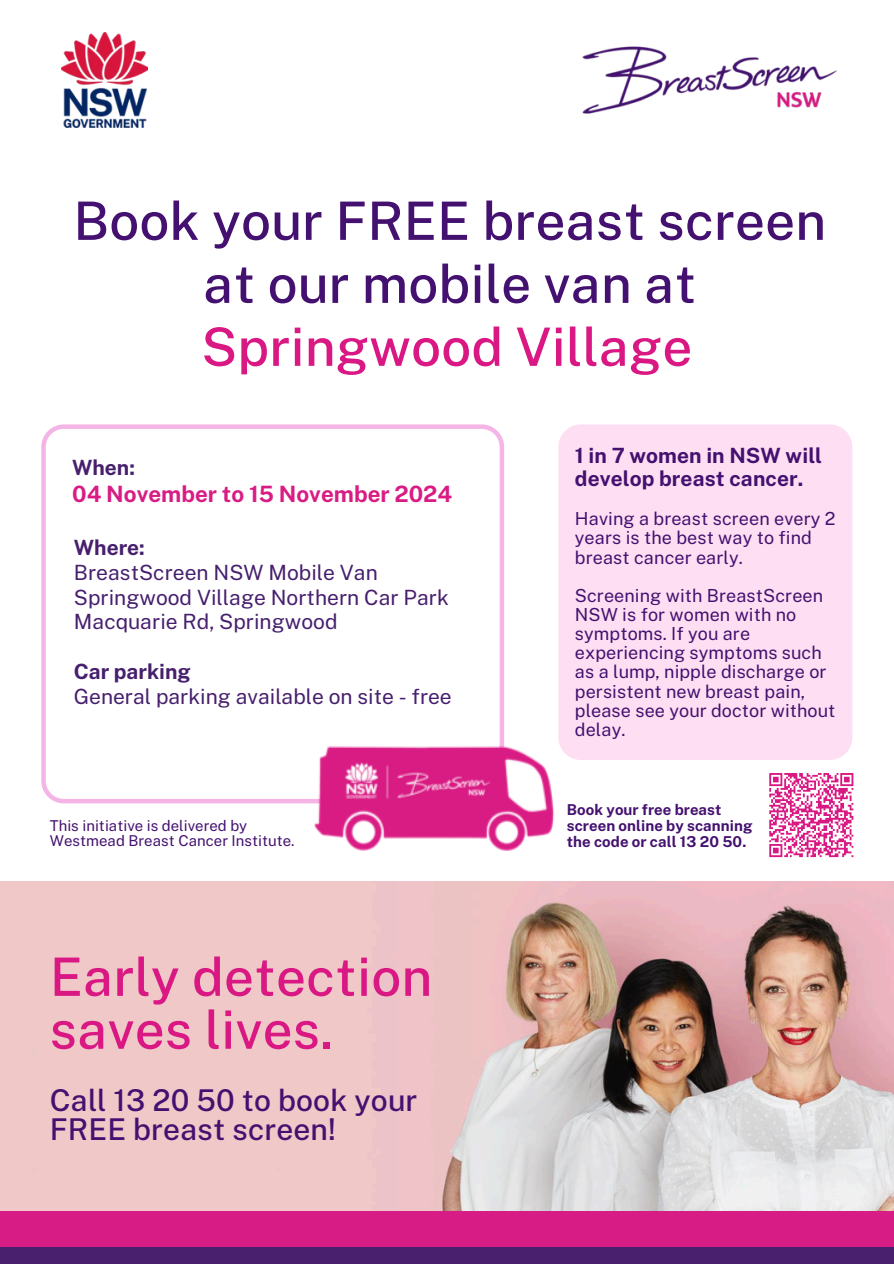
<style>
.page{position:relative;width:894px;height:1264px;background:#fff}
.page>*{position:absolute;margin:0;border:0;box-sizing:border-box;transform-origin:0 0}
.t1{font:500 52.95px/52.8px "Public Sans";letter-spacing:.005em;color:#da1884}
.t2{font:500 52.95px/63px "Public Sans";letter-spacing:.005em;color:#441170;text-align:center}
.t3{font:500 30px/29.2px "Public Sans";letter-spacing:.005em;color:#441170}
.t4{font:700 22.5px "Public Sans";color:#d91c84}
.t5{font:21px/24.8px "Public Sans";color:#471f6e}
.t6{font:700 21px/22.5px "Public Sans";letter-spacing:.005em;color:#441170}
.t7{font:700 21px "Public Sans";color:#471f6e}
.t8{font:18px/19.2px "Public Sans";letter-spacing:.005em;color:#441170}
.t9{font:700 15px/15.8px "Public Sans";letter-spacing:.005em;color:#441170}
.t10{font:15px/14.7px "Public Sans";color:#441170}
.s1{font-weight:700}
</style>
<div class="page">
<img style="left:165px;top:881px;width:728px;height:330px">
<div style="left:0;top:1242px;width:893px;height:21px;background:#48206e"></div>
<div style="left:0;top:1211px;width:893px;height:36px;background:#d81c85"></div>
<img style="left:62px;top:33px;width:85px;height:94px">
<svg style="left:41px;top:424px;width:463px;height:379px"></svg>
<div style="left:558px;top:424px;width:294px;height:335px;background:#fddef2;border-radius:22px"></div>
<img style="left:582px;top:46px;width:255px;height:68px">
<img style="left:307px;top:737px;width:248px;height:114px">
<svg style="left:769px;top:773px;width:85px;height:85px"></svg>
<h4 class="t2" style="left:73px;top:189px;width:754px">Book your FREE breast screen at our mobile van at</h4>
<h3 class="t1" style="left:201px;top:320px;width:492px">Springwood Village</h3>
<h5 class="t7" style="left:72px;top:455px;width:64px">When:</h5>
<h5 class="t4" style="left:72px;top:480px;width:381px">04 November to 15 November 2024</h5>
<h6 class="t5" style="left:74px;top:535px;width:376px"><span class="s1">Where:<br></span>BreastScreen NSW Mobile Van<br>Springwood Village Northern Car Park<br>Macquarie Rd, Springwood</h6>
<p class="t5" style="left:74px;top:659px;width:379px"><span class="s1">Car parking<br></span>General parking available on site - free</p>
<p class="t10" style="left:50px;top:818px;width:246px">This initiative is delivered by<br>Westmead Breast Cancer Institute.</p>
<h1 class="t1" style="left:50px;top:950px;width:384px">Early detection saves lives.</h1>
<h1 class="t3" style="left:50px;top:1085px;width:369px">Call 13 20 50 to book your<br>FREE breast screen!</h1>
<h4 class="t6" style="left:574px;top:444px;width:249px">1 in 7 women in NSW will develop breast cancer.</h4>
<p class="t8" style="left:574px;top:509px;width:262px">Having a breast screen every 2 years is the best way to find breast cancer early.</p>
<p class="t8" style="left:574px;top:585px;width:262px">Screening with BreastScreen<br>NSW is for women with no symptoms. If you are experiencing symptoms such as a lump, nipple discharge or persistent new breast pain, please see your doctor without delay.</p>
<h1 class="t9" style="left:566px;top:801px;width:187px">Book your free breast screen online by scanning the code or call 13 20 50.</h1>
</div>
